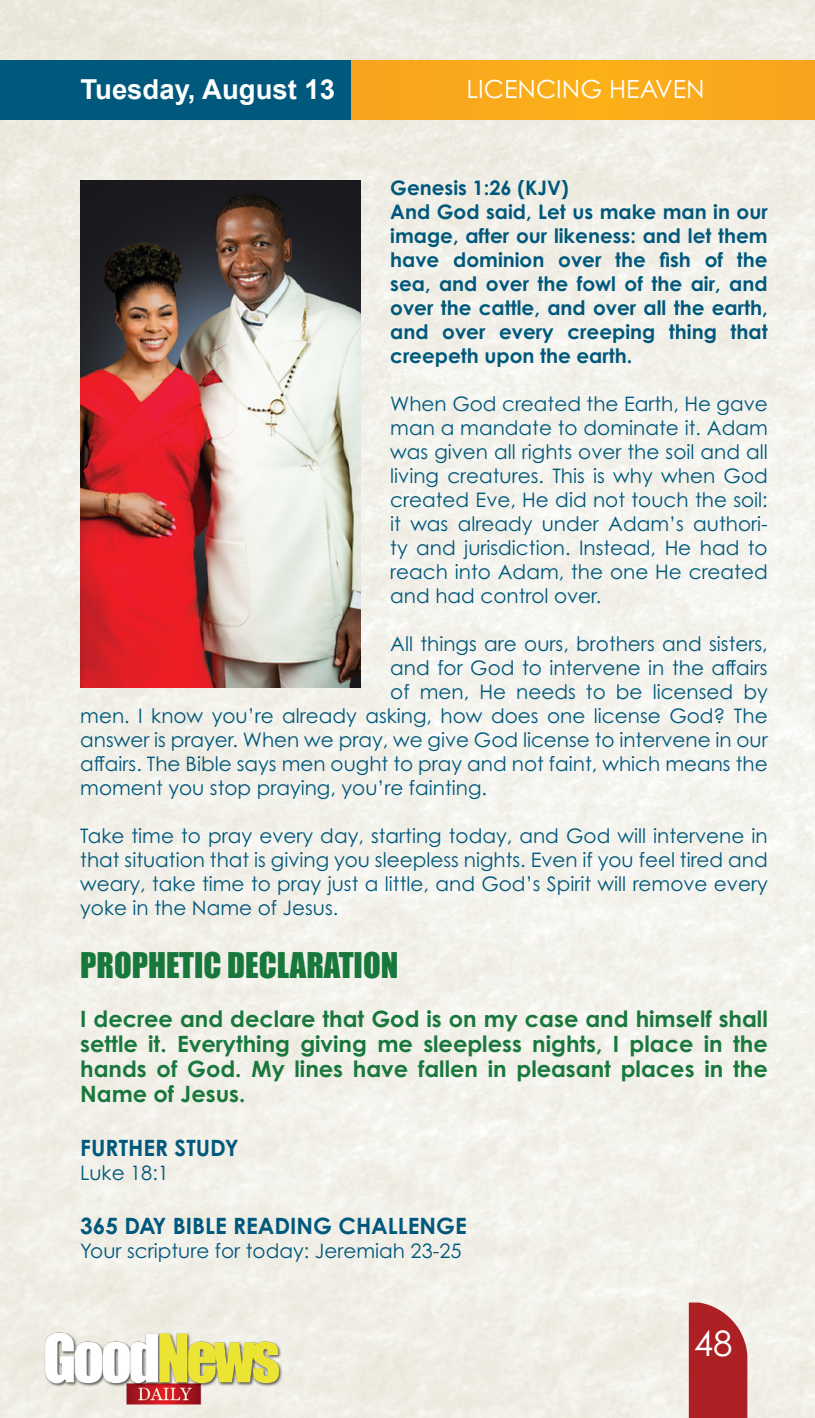
<style>
.page{position:relative;width:815px;height:1418px;background:#fff}
.page>*{position:absolute;margin:0;border:0;box-sizing:border-box;transform-origin:0 0}
.t1{font:35px "Century Gothic Pro";color:#fff}
.t2{font:32.5px "Impact";color:#18783c}
.t3{font:700 27.5px "Arial";color:#fff}
.t4{font:25px "Century Gothic Pro";color:#fff}
.t5{font:700 22.5px/25px "Century Gothic Pro";color:#18783c;text-align:justify}
.t6{font:700 22.5px "Century Gothic Pro";color:#00587c}
.t7{font:20px/24px "Century Gothic Pro";color:#00587c;text-align:justify}
.t8{font:700 20px/24px "Century Gothic Pro";color:#00587c;text-align:justify}
</style>
<div class="page">
<img style="left:0;top:0;width:815px;height:1417px">
<div style="left:168px;top:60px;width:647px;height:60px;background:#f9a91c"></div>
<div style="left:0;top:60px;width:351px;height:60px;background:#00587c"></div>
<div style="left:689px;top:1302px;width:58px;height:115px;background:#ac1f22"></div>
<img style="left:39px;top:1330px;width:246px;height:76px">
<img style="left:80px;top:180px;width:280px;height:507px">
<p class="t3" style="left:80px;top:71px;width:256px">Tuesday, August 13</p>
<p class="t4" style="left:467px;top:73px;width:240px">LICENCING HEAVEN</p>
<p class="t8" style="left:390px;top:175px;width:180px">Genesis 1:26 (KJV)</p>
<p class="t8" style="left:390px;top:199px;width:379px">And God said, Let us make man in our image, after our likeness: and let them have dominion over the fish of the sea, and over the fowl of the air, and over the cattle, and over all the earth, and over every creeping thing that creepeth upon the earth.</p>
<p class="t7" style="left:390px;top:391px;width:379px">When God created the Earth, He gave man a mandate to dominate it. Adam was given all rights over the soil and all living creatures. This is why when God created Eve, He did not touch the soil: it was already under Adam’s authori&shy;ty and jurisdiction. Instead, He had to reach into Adam, the one He created and had control over.</p>
<p class="t7" style="left:390px;top:631px;width:379px">All things are ours, brothers and sisters,</p>
<p class="t7" style="left:390px;top:655px;width:379px">and for God to intervene in the affairs</p>
<p class="t7" style="left:390px;top:679px;width:379px">of men, He needs to be licensed by</p>
<p class="t7" style="left:80px;top:703px;width:689px">men. I know you’re already asking, how does one license God? The</p>
<p class="t7" style="left:80px;top:727px;width:689px">answer is prayer. When we pray, we give God license to intervene in our</p>
<p class="t7" style="left:80px;top:751px;width:689px">affairs. The Bible says men ought to pray and not faint, which means the</p>
<p class="t7" style="left:80px;top:775px;width:408px">moment you stop praying, you’re fainting.</p>
<p class="t7" style="left:80px;top:823px;width:689px">Take time to pray every day, starting today, and God will intervene in that situation that is giving you sleepless nights. Even if you feel tired and weary, take time to pray just a little, and God’s Spirit will remove every yoke in the Name of Jesus.</p>
<p class="t2" style="left:80px;top:940px;width:320px">PROPHETIC DECLARATION</p>
<p class="t5" style="left:80px;top:1006px;width:689px">I decree and declare that God is on my case and himself shall settle it. Everything giving me sleepless nights, I place in the hands of God. My lines have fallen in pleasant places in the Name of Jesus.</p>
<p class="t6" style="left:80px;top:1134px;width:160px">FURTHER STUDY</p>
<p class="t7" style="left:80px;top:1160px;width:90px">Luke 18:1</p>
<p class="t6" style="left:80px;top:1212px;width:388px">365 DAY BIBLE READING CHALLENGE</p>
<p class="t7" style="left:80px;top:1238px;width:383px">Your scripture for today: Jeremiah 23-25</p>
<h1 class="t1" style="left:694px;top:1322px;width:40px">48</h1>
</div>
